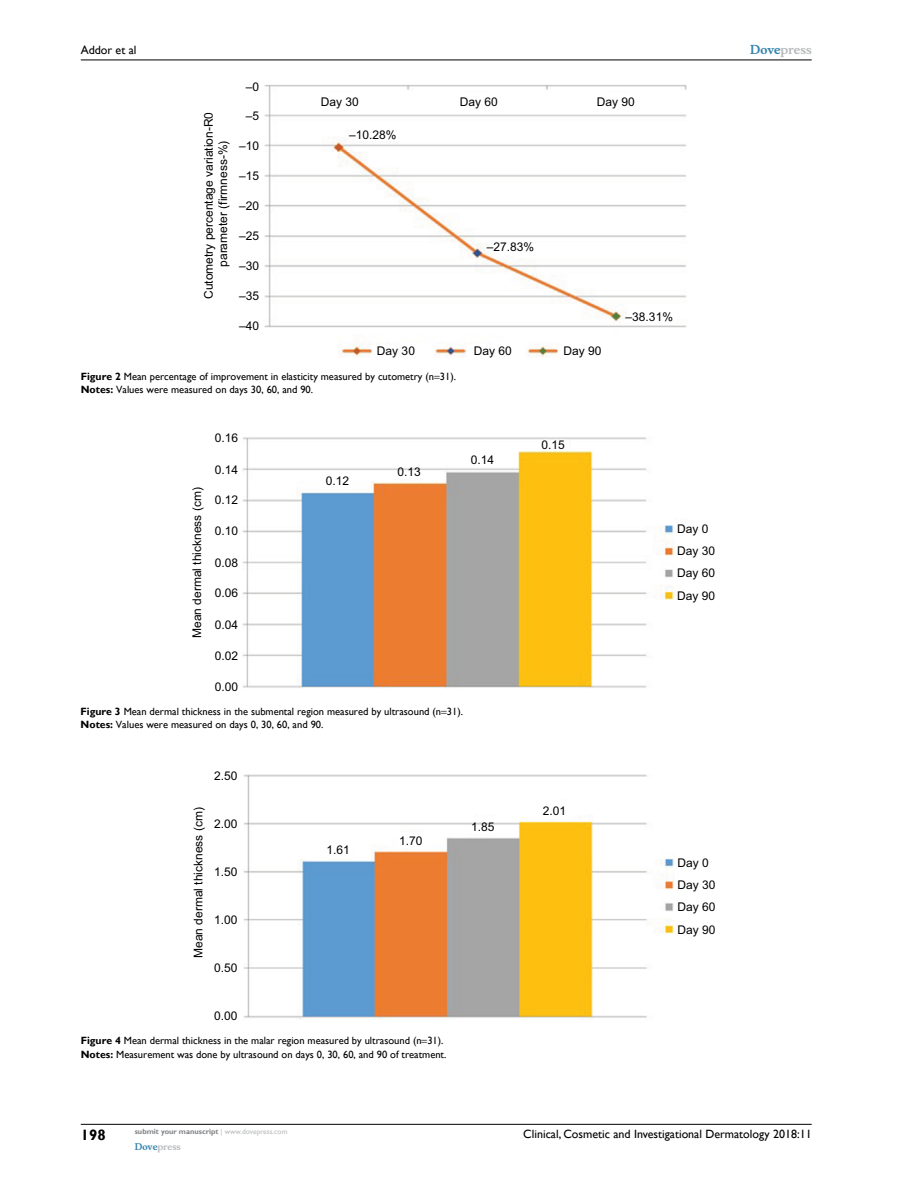
<style>
.page{position:relative;width:918px;height:1188px;background:#fff}
.page>*{position:absolute;margin:0;border:0;box-sizing:border-box;transform-origin:0 0}
.t1{font:700 15px "Gill Sans";color:#000}
.t2{font:12px/22.2px "Arial";color:#000}
.t3{font:12px "Gill Sans";color:#000}
.t4{font:700 12px "Musee";color:#b8babc}
.t5{font:10.5px/13.5px "Gill Sans";color:#000}
.t6{font:700 9px "Musee";color:#b8babc}
.t7{font:700 7.5px "Gill Sans";color:#808285}
.s1{font-weight:700}
.s2{color:#3785ad}
.s3{font-weight:400;color:#b8babc}
</style>
<div class="page">
<hr style="left:81px;top:1124px;width:731px;height:1px;background:#000">
<hr style="left:81px;top:60px;width:731px;height:1px;background:#000">
<img style="left:264px;top:84px;width:423px;height:273px">
<img style="left:242px;top:437px;width:433px;height:252px">
<img style="left:243px;top:774px;width:431px;height:246px">
<p class="t3" style="left:81px;top:43px;width:57px">Addor et al</p>
<p class="t2" style="left:202px;top:299px;width:188px;line-height:14.4px;text-align:center;rotate:-90deg">Cutometry percentage variation-R0 parameter (firmness-%)</p>
<p class="t2" style="left:246px;top:76px;width:15px">–0</p>
<p class="t2" style="left:246px;top:105px;width:15px">–5</p>
<p class="t2" style="left:239px;top:135px;width:22px">–10</p>
<p class="t2" style="left:239px;top:165px;width:22px">–15</p>
<p class="t2" style="left:239px;top:195px;width:22px">–20</p>
<p class="t2" style="left:239px;top:225px;width:22px">–25</p>
<p class="t2" style="left:239px;top:255px;width:22px">–30</p>
<p class="t2" style="left:239px;top:285px;width:22px">–35</p>
<p class="t2" style="left:239px;top:315px;width:22px">–40</p>
<p class="t2" style="left:321px;top:91px;width:40px">Day 30</p>
<p class="t2" style="left:349px;top:124px;width:49px">–10.28%</p>
<p class="t2" style="left:460px;top:91px;width:40px">Day 60</p>
<p class="t2" style="left:597px;top:91px;width:40px">Day 90</p>
<p class="t2" style="left:487px;top:236px;width:49px">–27.83%</p>
<p class="t2" style="left:626px;top:306px;width:49px">–38.31%</p>
<p class="t2" style="left:377px;top:340px;width:40px">Day 30</p>
<p class="t2" style="left:474px;top:340px;width:40px">Day 60</p>
<p class="t2" style="left:564px;top:340px;width:40px">Day 90</p>
<p class="t5" style="left:81px;top:369px;width:377px"><span class="s1">Figure 2</span> Mean percentage of improvement in elasticity measured by cutometry (n 31).<br><span class="s1">Notes:</span> Values were measured on days 30, 60, and 90.</p>
<p class="t2" style="left:215px;top:427px;width:25px">0.16</p>
<p class="t2" style="left:215px;top:459px;width:25px">0.14</p>
<p class="t2" style="left:186px;top:638px;width:152px;rotate:-90deg">Mean dermal thickness (cm)</p>
<p class="t2" style="left:215px;top:489px;width:25px">0.12</p>
<p class="t2" style="left:215px;top:520px;width:25px">0.10</p>
<p class="t2" style="left:215px;top:552px;width:25px">0.08</p>
<p class="t2" style="left:215px;top:582px;width:25px">0.06</p>
<p class="t2" style="left:215px;top:613px;width:25px">0.04</p>
<p class="t2" style="left:215px;top:645px;width:25px">0.02</p>
<p class="t2" style="left:215px;top:675px;width:25px">0.00</p>
<p class="t2" style="left:326px;top:470px;width:25px">0.12</p>
<p class="t2" style="left:397px;top:461px;width:25px">0.13</p>
<p class="t5" style="left:81px;top:705px;width:384px"><span class="s1">Figure 3</span> Mean dermal thickness in the submental region measured by ultrasound (n 31).<br><span class="s1">Notes:</span> Values were measured on days 0, 30, 60, and 90.</p>
<p class="t2" style="left:471px;top:449px;width:25px">0.14</p>
<p class="t2" style="left:214px;top:765px;width:25px">2.50</p>
<p class="t2" style="left:187px;top:958px;width:152px;rotate:-90deg">Mean dermal thickness (cm)</p>
<p class="t2" style="left:214px;top:813px;width:25px">2.00</p>
<p class="t2" style="left:214px;top:861px;width:25px">1.50</p>
<p class="t2" style="left:214px;top:909px;width:25px">1.00</p>
<p class="t2" style="left:214px;top:957px;width:25px">0.50</p>
<p class="t2" style="left:214px;top:1005px;width:25px">0.00</p>
<p class="t2" style="left:326px;top:838px;width:25px">1.61</p>
<p class="t2" style="left:399px;top:829px;width:25px">1.70</p>
<p class="t5" style="left:81px;top:1034px;width:367px"><span class="s1">Figure 4</span> Mean dermal thickness in the malar region measured by ultrasound (n 31).<br><span class="s1">Notes:</span> Measurement was done by ultrasound on days 0, 30, 60, and 90 of treatment.</p>
<p class="t2" style="left:471px;top:815px;width:25px">1.85</p>
<p class="t2" style="left:541px;top:434px;width:25px">0.15</p>
<p class="t2" style="left:543px;top:800px;width:25px">2.01</p>
<p class="t2" style="left:677px;top:518px;width:40px">Day 0<br>Day 30<br>Day 60<br>Day 90</p>
<p class="t2" style="left:677px;top:852px;width:40px">Day 0<br>Day 30<br>Day 60<br>Day 90</p>
<p class="t4" style="left:750px;top:43px;width:63px"><span class="s2">Dove</span>press</p>
<h1 class="t1" style="left:81px;top:1126px;width:26px">198</h1>
<p class="t7" style="left:135px;top:1127px;width:154px">submit your manuscript <span class="s3">| www.dovepress.com</span></p>
<p class="t6" style="left:135px;top:1141px;width:48px"><span class="s2">Dove</span>press</p>
<p class="t3" style="left:523px;top:1127px;width:290px">Clinical, Cosmetic and Investigational Dermatology 2018:11</p>
</div>
